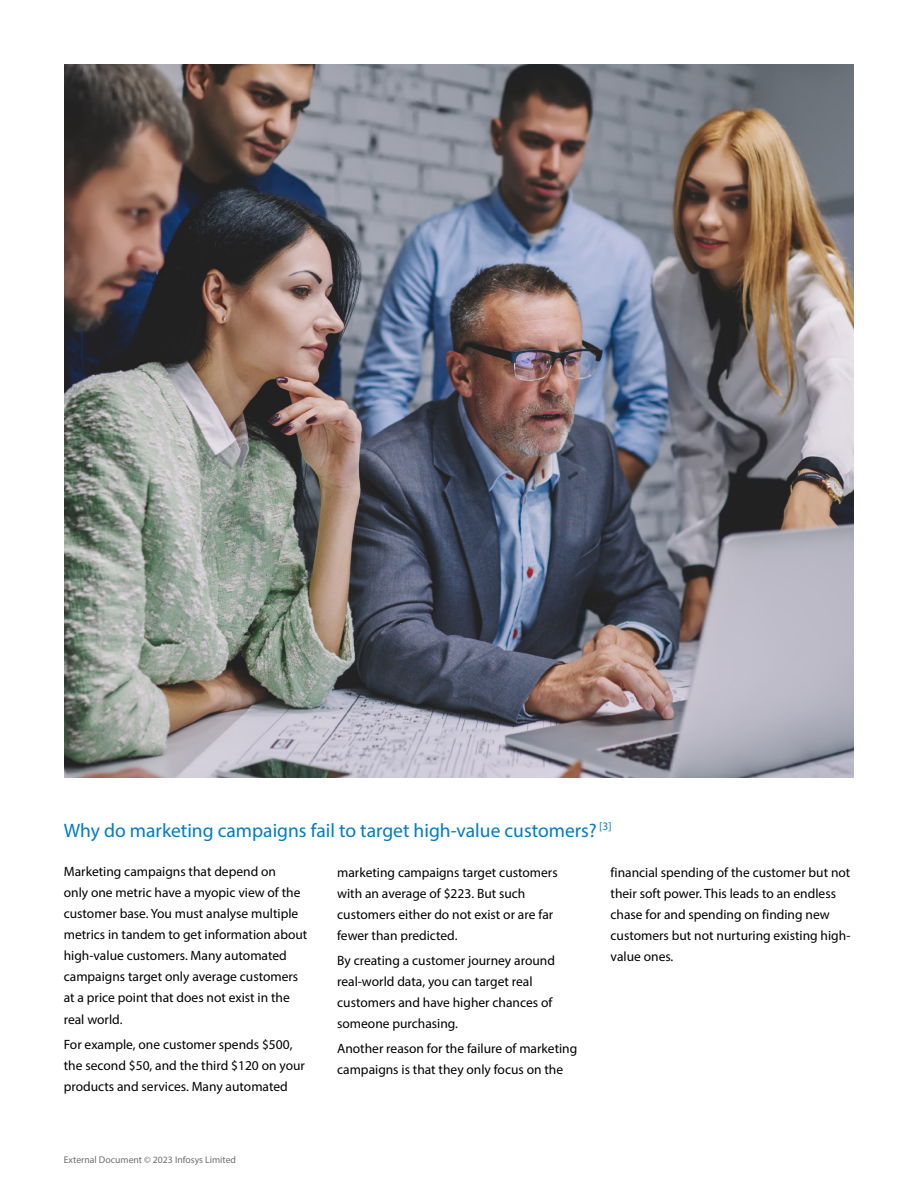
<style>
.page{position:relative;width:918px;height:1188px;background:#fff}
.page>*{position:absolute;margin:0;border:0;box-sizing:border-box;transform-origin:0 0}
.t1{font:19.5px "Myriad Pro";color:#007cc3}
.t2{font:13.5px/21px "Myriad Pro";color:#000}
.t3{font:9.75px "Myriad Pro";color:#6d6e71}
</style>
<div class="page">
<img style="left:64px;top:64px;width:790px;height:714px">
<h1 class="t1" style="left:64px;top:818px;width:549px">Why do marketing campaigns fail to target high-value customers? <sup>[3]</sup></h1>
<p class="t2" style="left:64px;top:861px;width:245px">Marketing campaigns that depend on<br>only one metric have a myopic view of the customer base. You must analyse multiple metrics in tandem to get information about high-value customers. Many automated campaigns target only average customers at a price point that does not exist in the real world.</p>
<p class="t2" style="left:64px;top:1034px;width:243px">For example, one customer spends $500, the second $50, and the third $120 on your products and services. Many automated</p>
<p class="t3" style="left:64px;top:1154px;width:174px">External Document © 2023 Infosys Limited</p>
<p class="t2" style="left:337px;top:861px;width:222px">marketing campaigns target customers with an average of $223. But such customers either do not exist or are far fewer than predicted.</p>
<p class="t2" style="left:337px;top:950px;width:219px">By creating a customer journey around real-world data, you can target real customers and have higher chances of someone purchasing.</p>
<p class="t2" style="left:337px;top:1038px;width:242px">Another reason for the failure of marketing campaigns is that they only focus on the</p>
<p class="t2" style="left:611px;top:861px;width:241px">financial spending of the customer but not their soft power. This leads to an endless chase for and spending on finding new customers but not nurturing existing high&shy;value ones.</p>
</div>
